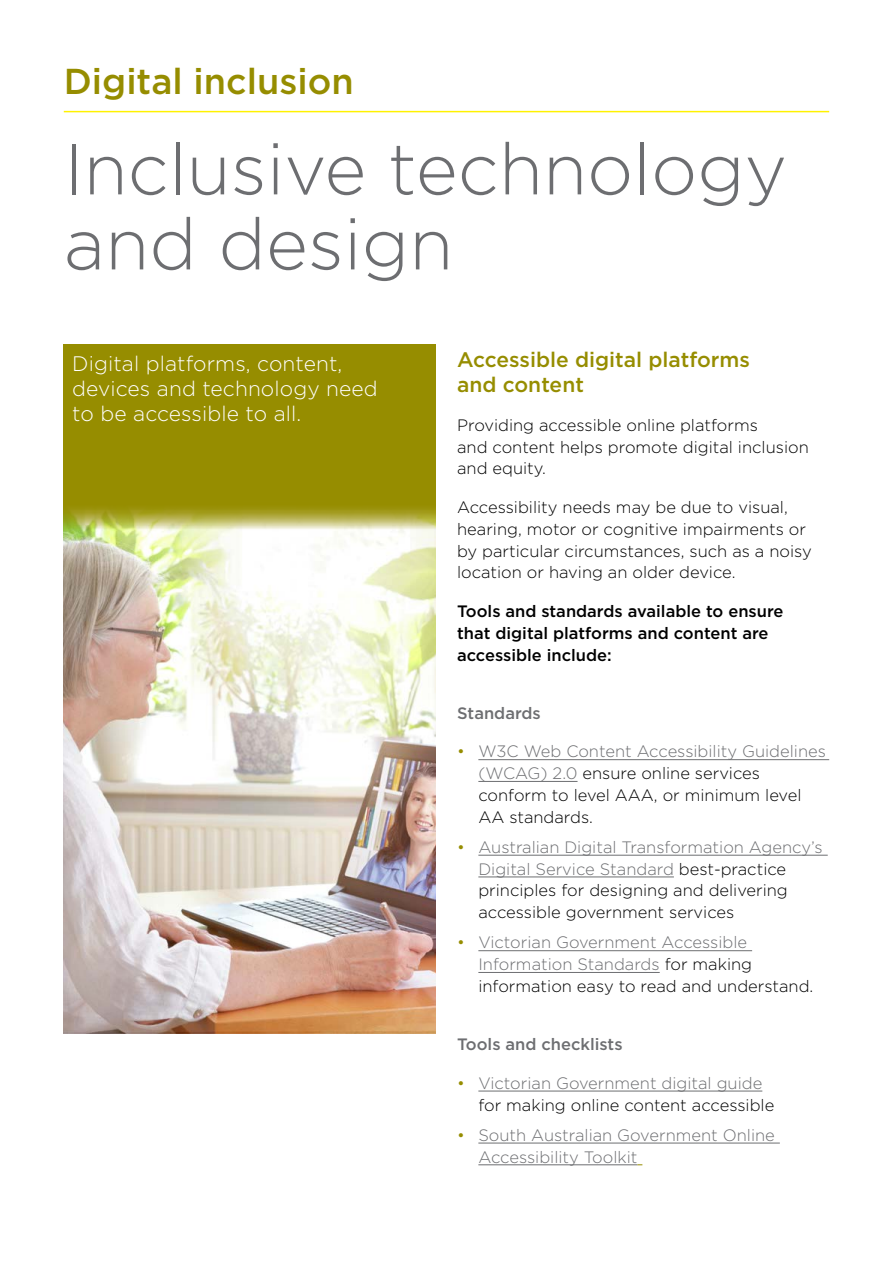
<style>
.page{position:relative;width:893px;height:1263px;background:#fff}
.page>*{position:absolute;margin:0;border:0;box-sizing:border-box;transform-origin:0 0}
.t1{font:300 72px/75px "Gotham";color:#6d6e71}
.t2{font:500 36px "Gotham";color:#968d00}
.t3{font:300 21px/25.2px "Gotham";letter-spacing:.005em;color:#fff}
.t4{font:500 21px/25.2px "Gotham";color:#968d00}
.t5{font:300 16.5px/21.8px "Gotham";color:#000}
.t6{font:300 16.5px/21.8px "Gotham";color:#6d6e71}
.t7{font:500 16.5px/21.8px "Gotham";color:#000}
.t8{font:500 16.5px "Gotham";color:#6d6e71}
.s1{color:#968d00}
.s2{color:#6d6e71}
.s3{color:#000}
</style>
<div class="page">
<hr style="left:64px;top:111px;width:765px;height:1px;background:#fff200">
<hr style="left:478px;top:759px;width:351px;height:1px;background:#6d6e71">
<hr style="left:478px;top:781px;width:99px;height:1px;background:#6d6e71">
<hr style="left:478px;top:855px;width:350px;height:1px;background:#6d6e71">
<hr style="left:478px;top:877px;width:196px;height:1px;background:#6d6e71">
<hr style="left:478px;top:950px;width:274px;height:1px;background:#6d6e71">
<hr style="left:478px;top:972px;width:182px;height:1px;background:#6d6e71">
<hr style="left:478px;top:1091px;width:284px;height:1px;background:#6d6e71">
<hr style="left:478px;top:1143px;width:302px;height:1px;background:#6d6e71">
<hr style="left:478px;top:1164px;width:159px;height:1px;background:#6d6e71">
<div style="left:64px;top:344px;width:372px;height:689px;background:#968d00"></div>
<img style="left:64px;top:508px;width:372px;height:525px">
<h2 class="t2" style="left:64px;top:61px;width:291px">Digital inclusion</h2>
<h1 class="t1" style="left:64px;top:130px;width:725px">Inclusive technology and design</h1>
<p class="t3" style="left:72px;top:350px;width:307px">Digital platforms, content, devices and technology need to be accessible to all.</p>
<p class="t4" style="left:457px;top:346px;width:294px">Accessible digital platforms and content</p>
<p class="t5" style="left:457px;top:414px;width:353px">Providing accessible online platforms<br>and content helps promote digital inclusion and equity.</p>
<p class="t5" style="left:457px;top:496px;width:356px">Accessibility needs may be due to visual, hearing, motor or cognitive impairments or by particular circumstances, such as a noisy location or having an older device.</p>
<p class="t7" style="left:457px;top:600px;width:328px">Tools and standards available to ensure that digital platforms and content are accessible include:</p>
<p class="t8" style="left:457px;top:703px;width:85px">Standards</p>
<p class="t5" style="left:478px;top:740px;width:349px;text-indent:-21px"><span class="s1">•</span> <span class="s2">W3C Web Content Accessibility Guidelines (WCAG) 2.0</span> ensure online services conform to level AAA, or minimum level<br>AA standards.</p>
<p class="t5" style="left:478px;top:836px;width:346px;text-indent:-21px"><span class="s1">•</span> <span class="s2">Australian Digital Transformation Agency’s Digital Service Standard</span> best-practice principles for designing and delivering accessible government services</p>
<p class="t6" style="left:478px;top:931px;width:337px;text-indent:-21px"><span class="s1">•</span> Victorian Government Accessible<br>Information Standards <span class="s3">for making information easy to read and understand.</span></p>
<p class="t8" style="left:457px;top:1035px;width:167px">Tools and checklists</p>
<p class="t5" style="left:478px;top:1072px;width:297px;text-indent:-21px"><span class="s1">•</span> <span class="s2">Victorian Government digital guide </span>for making online content accessible</p>
<p class="t6" style="left:478px;top:1124px;width:298px;text-indent:-21px"><span class="s1">•</span> South Australian Government Online<br>Accessibility Toolkit</p>
</div>
